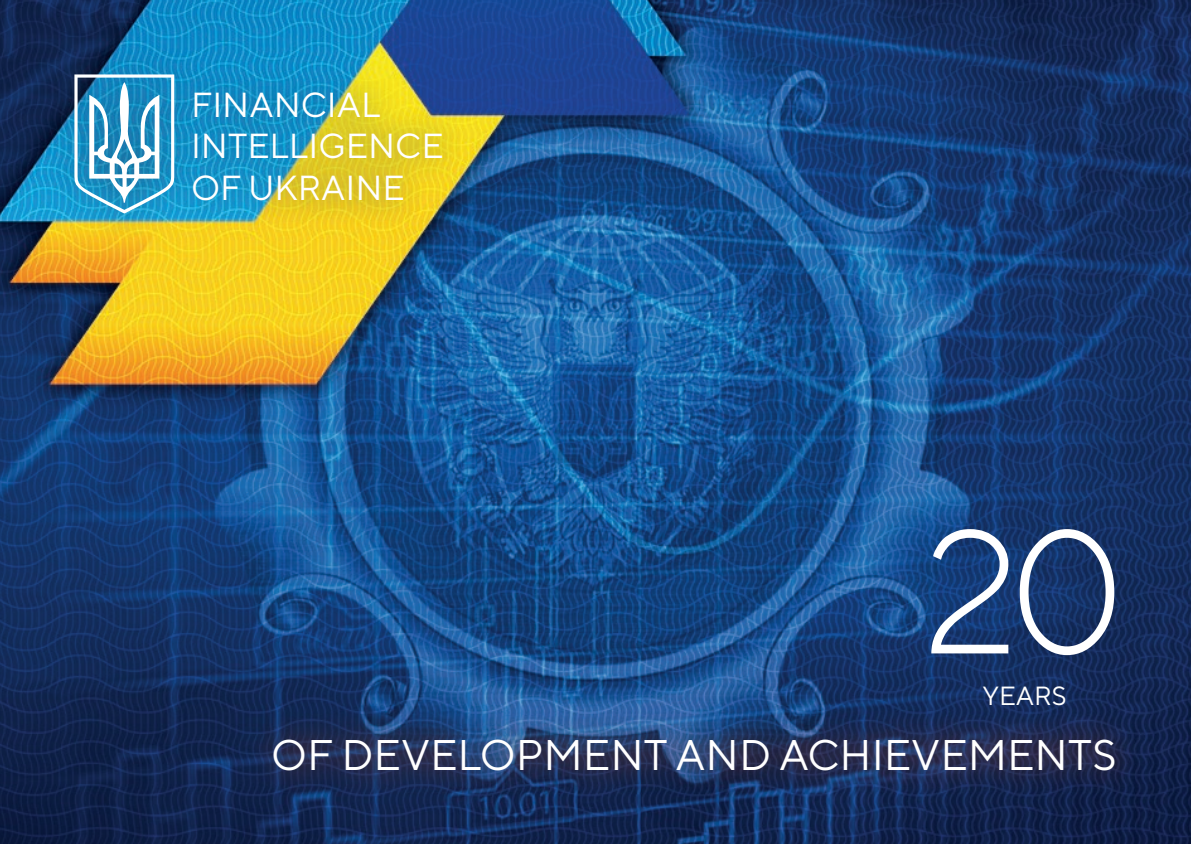
<style>
.page{position:relative;width:1191px;height:844px;background:#fff}
.page>*{position:absolute;margin:0;border:0;box-sizing:border-box;transform-origin:0 0}
.t1{font:300 175px "TT Norms";color:#fff}
.t2{font:42.88px "TT Norms";color:#fff}
.t3{font:34.65px/41.6px "TT Norms";color:#fff}
.t4{font:26.25px "TT Norms";color:#fff}
</style>
<div class="page">
<img style="left:0;top:0;width:1191px;height:843px">
<div style="left:166px;top:64px;width:301px;height:164px;background:#294766;opacity:.75"></div>
<div style="left:45px;top:45px;width:158px;height:195px;background:#294766;opacity:.75"></div>
<svg style="left:74px;top:74px;width:100px;height:139px"></svg>
<div style="left:246px;top:710px;width:895px;height:87px;background:#bf4617;opacity:.75"></div>
<p class="t3" style="left:191px;top:83px;width:254px">FINANCIAL<br>INTELLIGENCE<br>OF UKRAINE</p>
<h1 class="t1" style="left:923px;top:484px;width:204px">20</h1>
<p class="t4" style="left:982px;top:679px;width:86px">YEARS</p>
<p class="t2" style="left:271px;top:728px;width:847px">OF DEVELOPMENT AND ACHIEVEMENTS</p>
</div>
